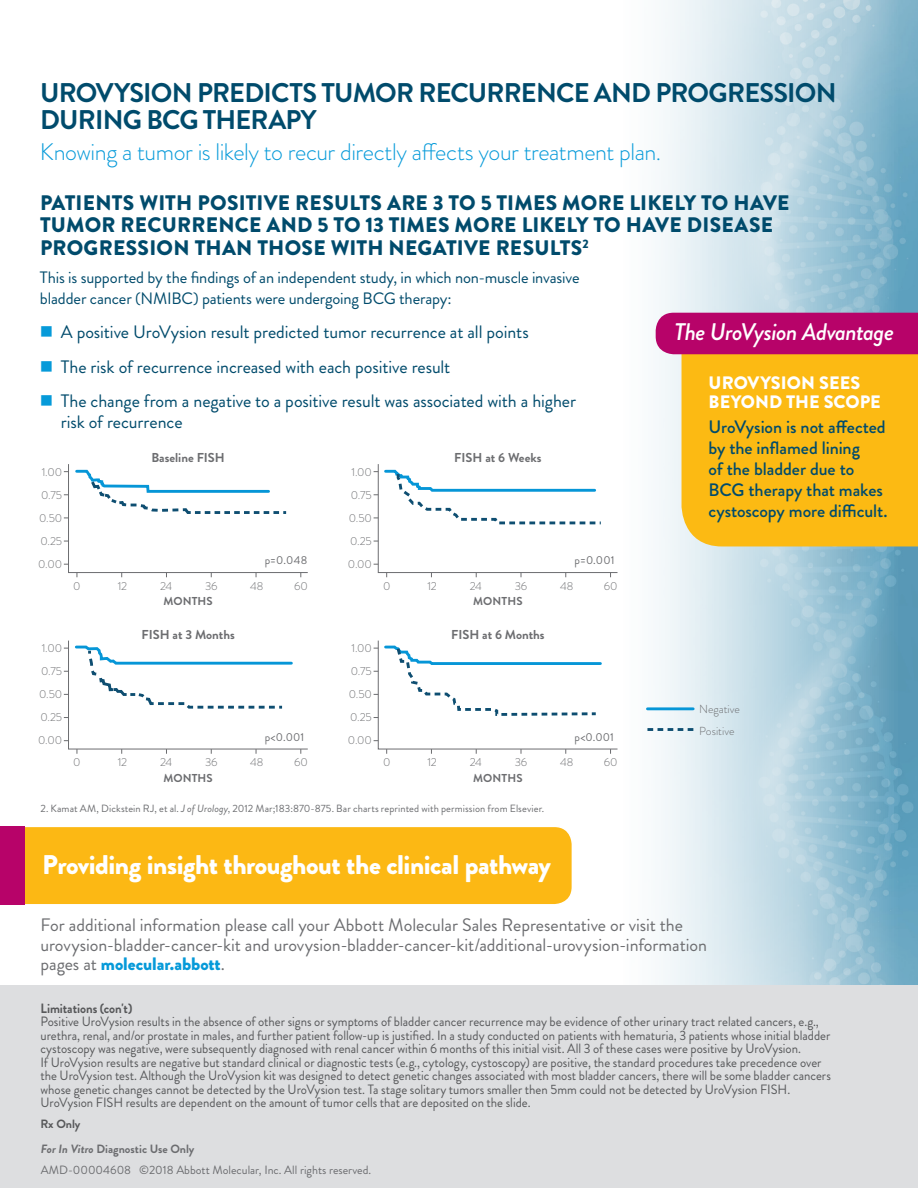
<style>
.page{position:relative;width:918px;height:1188px;background:#fff}
.page>*{position:absolute;margin:0;border:0;box-sizing:border-box;transform-origin:0 0}
.t1{font:700 27px "Brandon Grotesque";letter-spacing:-.03em;color:#004b6c}
.t2{font:900 27px "Brandon Grotesque";letter-spacing:-.015em;color:#fff}
.t3{font:300 24px "Brandon Grotesque";letter-spacing:-.02em;color:#069ad9}
.t4{font:italic 500 24px "Brandon Grotesque";letter-spacing:-.03em;color:#fff}
.t5{font:900 21px/22.5px "Brandon Grotesque";letter-spacing:.01em;color:#004b6c}
.t6{font:18px/19.5px "Brandon Grotesque";color:#6c6d70}
.t7{font:18px/21px "Brandon Grotesque";letter-spacing:-.005em;color:#004b6c}
.t8{font:500 18px/21px "Brandon Grotesque";letter-spacing:-.005em;color:#004b6c}
.t9{font:900 18px/19.5px "Brandon Grotesque";letter-spacing:.005em;color:#fff}
.t10{font:16.5px/21px "Brandon Grotesque";letter-spacing:-.01em;color:#004b6c}
.t11{font:13.5px/13.5px "Brandon Grotesque";color:#57585a;scale:.95 1}
.t12{font:700 13.5px "Brandon Grotesque";letter-spacing:-.005em;color:#57585a;scale:.95 1}
.t13{font:700 12.9px "Brandon Grotesque";color:#6c6d70}
.t14{font:12px "Brandon Grotesque";color:#6c6d70}
.t15{font:700 12px "Brandon Grotesque";color:#6c6d70}
.t16{font:700 12px "Brandon Grotesque";letter-spacing:-.005em;color:#57585a}
.t17{font:300 11.55px/23px "Brandon Grotesque";letter-spacing:-.01em;color:#6c6d70;text-align:center}
.t18{font:11.55px "Brandon Grotesque";letter-spacing:.01em;color:#6c6d70}
.t19{font:700 11.55px "Brandon Grotesque";letter-spacing:.005em;color:#6c6d70}
.t20{font:10.5px "Brandon Grotesque";letter-spacing:.01em;color:#6c6d70}
.s1{color:#069ad9}
.s2{font-style:italic}
.s3{font-weight:900;color:#069ad9}
</style>
<div class="page">
<div style="left:24px;top:826px;width:364px;height:79px;background:#fcb814"></div>
<div style="left:0;top:826px;width:24px;height:79px;background:#b70369"></div>
<img style="left:388px;top:0;width:530px;height:986px">
<div style="left:682px;top:354px;width:236px;height:192px;background:#fcba13"></div>
<div style="left:656px;top:313px;width:262px;height:41px;background:#b70369"></div>
<div style="left:0;top:986px;width:918px;height:202px;background:#dddee0"></div>
<svg style="left:64px;top:464px;width:244px;height:113px"></svg>
<svg style="left:374px;top:463px;width:244px;height:114px"></svg>
<svg style="left:64px;top:640px;width:244px;height:114px"></svg>
<svg style="left:374px;top:640px;width:244px;height:114px"></svg>
<hr style="left:647px;top:707px;width:46px;height:3px;background:#0696d7">
<svg style="left:647px;top:728px;width:48px;height:3px"></svg>
<p class="t1" style="left:40px;top:74px;width:798px">UROVYSION PREDICTS TUMOR RECURRENCE AND PROGRESSION</p>
<p class="t1" style="left:40px;top:101px;width:278px">DURING BCG THERAPY</p>
<p class="t3" style="left:40px;top:136px;width:623px">Knowing a tumor is likely to recur directly affects your treatment plan.</p>
<p class="t5" style="left:40px;top:192px;width:751px">PATIENTS WITH POSITIVE RESULTS ARE 3 TO 5 TIMES MORE LIKELY TO HAVE<br>TUMOR RECURRENCE AND 5 TO 13 TIMES MORE LIKELY TO HAVE DISEASE<br>PROGRESSION THAN THOSE WITH NEGATIVE RESULTS<sup>2</sup></p>
<p class="t10" style="left:40px;top:267px;width:541px">This is supported by the findings of an independent study, in which non-muscle invasive bladder cancer (NMIBC) patients were undergoing BCG therapy:</p>
<p class="t7" style="left:40px;top:322px;width:490px"><span class="s1">■</span> A positive UroVysion result predicted tumor recurrence at all points</p>
<p class="t7" style="left:40px;top:356px;width:412px"><span class="s1">■</span> The risk of recurrence increased with each positive result</p>
<p class="t7" style="left:61px;top:391px;width:517px;text-indent:-21px"><span class="s1">■</span> The change from a negative to a positive result was associated with a higher risk of recurrence</p>
<p class="t4" style="left:675px;top:315px;width:221px">The UroVysion Advantage</p>
<p class="t9" style="left:709px;top:373px;width:174px">UROVYSION SEES<br>BEYOND THE SCOPE</p>
<p class="t8" style="left:709px;top:417px;width:181px">UroVysion is not affected by the inflamed lining<br>of the bladder due to<br>BCG therapy that makes cystoscopy more difficult.</p>
<p class="t13" style="left:151px;top:449px;width:75px">Baseline FISH</p>
<p class="t13" style="left:454px;top:449px;width:89px">FISH at 6 Weeks</p>
<p class="t17" style="left:38px;top:461px;width:25px">1.00<br>0.75<br>0.50<br>0.25<br>0.00</p>
<p class="t17" style="left:348px;top:461px;width:25px">1.00<br>0.75<br>0.50<br>0.25<br>0.00</p>
<p class="t18" style="left:265px;top:552px;width:44px">p=0.048</p>
<p class="t18" style="left:574px;top:552px;width:41px">p=0.001</p>
<p class="t17" style="left:38px;top:637px;width:25px">1.00<br>0.75<br>0.50<br>0.25<br>0.00</p>
<p class="t17" style="left:73px;top:575px;width:9px">0</p>
<p class="t17" style="left:118px;top:575px;width:11px">12</p>
<p class="t17" style="left:160px;top:575px;width:14px">24</p>
<p class="t17" style="left:205px;top:575px;width:14px">36</p>
<p class="t17" style="left:250px;top:575px;width:15px">48</p>
<p class="t17" style="left:294px;top:575px;width:15px">60</p>
<p class="t19" style="left:163px;top:593px;width:51px">MONTHS</p>
<p class="t13" style="left:142px;top:625px;width:95px">FISH at 3 Months</p>
<p class="t18" style="left:265px;top:729px;width:41px">p&lt;0.001</p>
<p class="t17" style="left:73px;top:751px;width:9px">0</p>
<p class="t17" style="left:118px;top:751px;width:11px">12</p>
<p class="t17" style="left:160px;top:751px;width:14px">24</p>
<p class="t17" style="left:205px;top:751px;width:14px">36</p>
<p class="t17" style="left:250px;top:751px;width:15px">48</p>
<p class="t17" style="left:294px;top:751px;width:15px">60</p>
<p class="t19" style="left:163px;top:770px;width:51px">MONTHS</p>
<p class="t17" style="left:348px;top:637px;width:25px">1.00<br>0.75<br>0.50<br>0.25<br>0.00</p>
<p class="t17" style="left:383px;top:575px;width:9px">0</p>
<p class="t17" style="left:428px;top:575px;width:11px">12</p>
<p class="t17" style="left:470px;top:575px;width:14px">24</p>
<p class="t17" style="left:515px;top:575px;width:14px">36</p>
<p class="t17" style="left:560px;top:575px;width:15px">48</p>
<p class="t17" style="left:604px;top:575px;width:15px">60</p>
<p class="t19" style="left:473px;top:593px;width:51px">MONTHS</p>
<p class="t13" style="left:451px;top:625px;width:95px">FISH at 6 Months</p>
<p class="t18" style="left:574px;top:729px;width:41px">p&lt;0.001</p>
<p class="t17" style="left:383px;top:751px;width:9px">0</p>
<p class="t17" style="left:428px;top:751px;width:11px">12</p>
<p class="t17" style="left:470px;top:751px;width:14px">24</p>
<p class="t17" style="left:515px;top:751px;width:14px">36</p>
<p class="t17" style="left:560px;top:751px;width:15px">48</p>
<p class="t17" style="left:604px;top:751px;width:15px">60</p>
<p class="t19" style="left:473px;top:770px;width:51px">MONTHS</p>
<p class="t20" style="left:40px;top:801px;width:505px">2. Kamat AM, Dickstein RJ, et al. <span class="s2">J of Urology</span>, 2012 Mar;183:870-875. Bar charts reprinted with permission from Elsevier.</p>
<p class="t2" style="left:42px;top:845px;width:510px">Providing insight throughout the clinical pathway</p>
<p class="t17" style="left:699px;top:698px;width:42px;line-height:21.9px;text-align:left">Negative<br>Positive</p>
<p class="t6" style="left:40px;top:916px;width:668px">For additional information please call your Abbott Molecular Sales Representative or visit the urovysion-bladder-cancer-kit and urovysion-bladder-cancer-kit/additional-urovysion-information pages at <span class="s3">molecular.abbott</span>.</p>
<p class="t12" style="left:40px;top:999px;width:98px">Limitations (con't)</p>
<p class="t11" style="left:40px;top:1015px;width:834px">Positive UroVysion results in the absence of other signs or symptoms of bladder cancer recurrence may be evidence of other urinary tract related cancers, e.g., urethra, renal, and/or prostate in males, and further patient follow-up is justified. In a study conducted on patients with hematuria, 3 patients whose initial bladder cystoscopy was negative, were subsequently diagnosed with renal cancer within 6 months of this initial visit. All 3 of these cases were positive by UroVysion.<br>If UroVysion results are negative but standard clinical or diagnostic tests (e.g., cytology, cystoscopy) are positive, the standard procedures take precedence over the UroVysion test. Although the UroVysion kit was designed to detect genetic changes associated with most bladder cancers, there will be some bladder cancers whose genetic changes cannot be detected by the UroVysion test. Ta stage solitary tumors smaller then 5mm could not be detected by UroVysion FISH.<br>UroVysion FISH results are dependent on the amount of tumor cells that are deposited on the slide.</p>
<p class="t16" style="left:40px;top:1116px;width:41px">Rx Only</p>
<p class="t15" style="left:41px;top:1141px;width:155px"><span class="s2">For In Vitro</span> Diagnostic Use Only</p>
<p class="t14" style="left:41px;top:1162px;width:332px">AMD-00004608 ©2018 Abbott Molecular, Inc. All rights reserved.</p>
</div>
